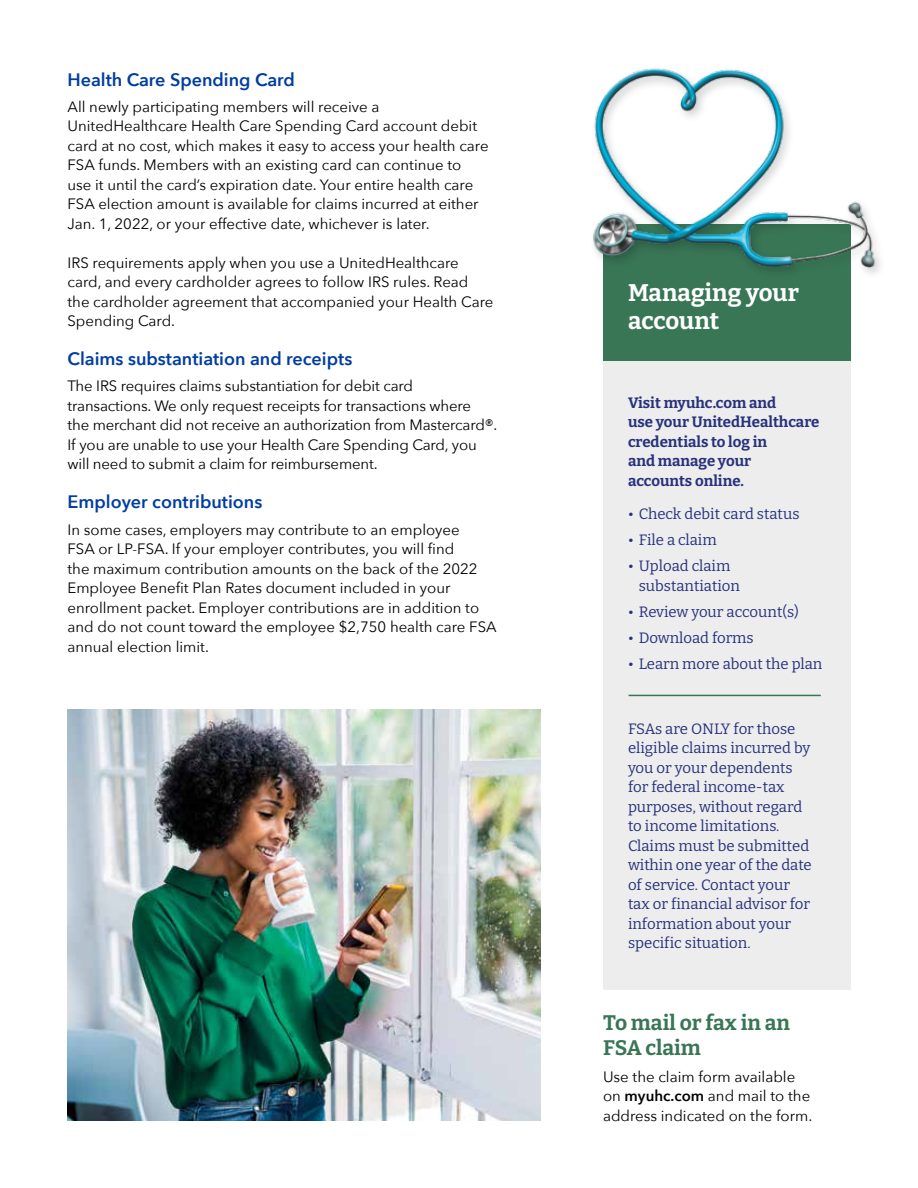
<style>
.page{position:relative;width:918px;height:1188px;background:#fff}
.page>*{position:absolute;margin:0;border:0;box-sizing:border-box;transform-origin:0 0}
.t1{font:700 24px/28.8px "Yndmks Bitter";color:#fff}
.t2{font:700 21px/25.2px "Yndmks Bitter";color:#397656}
.t3{font:600 18px "Lkshcj Avenir Next";color:#003da1}
.t4{font:15px/19.5px "Xngvnv Avenir Next";color:#000}
.t5{font:15px/19.5px "Jbhvcr Bitter";color:#27327b}
.t6{font:700 15px/19.5px "Lhkxjp Bitter";color:#27327b}
.s1{font-family:"Vljfht Bitter"}
.s2{font-family:"Nqdttt Avenir Next"}
.s3{font-family:"Lkshcj Avenir Next";font-weight:600}
</style>
<div class="page">
<div style="left:603px;top:224px;width:247px;height:765px;background:#ededee"></div>
<hr style="left:629px;top:695px;width:192px;height:1px;background:#397656">
<img style="left:68px;top:709px;width:473px;height:411px">
<div style="left:603px;top:224px;width:247px;height:137px;background:#397656"></div>
<img style="left:593px;top:68px;width:287px;height:211px">
<h4 class="t3" style="left:68px;top:64px;width:229px">Health Care Spending Card</h4>
<p class="t4" style="left:67px;top:96px;width:423px">All newly participating members will receive a UnitedHealthcare Health Care Spending Card account debit card at no cost, which makes it easy to access your health care FSA funds. Members with an existing card can continue to use it until the card’s expiration date. Your entire health care FSA election amount is available for claims incurred at either Jan. 1, 2022, or your effective date, whichever is later.</p>
<p class="t4" style="left:68px;top:252px;width:427px">IRS requirements apply when you use a UnitedHealthcare card, and every cardholder agrees to follow IRS rules. Read the cardholder agreement that accompanied your Health Care Spending Card.</p>
<h4 class="t3" style="left:68px;top:344px;width:286px">Claims substantiation and receipts</h4>
<p class="t4" style="left:67px;top:376px;width:432px">The IRS requires claims substantiation for debit card transactions. We only request receipts for transactions where<br>the merchant did not receive an authorization from Mastercard®.<br>If you are unable to use your Health Care Spending Card, you will need to submit a claim for reimbursement.</p>
<h4 class="t3" style="left:68px;top:487px;width:196px">Employer contributions</h4>
<p class="t4" style="left:68px;top:519px;width:431px">In some cases, employers may contribute to an employee<br>FSA or LP-FSA. If your employer contributes, you will find<br>the maximum contribution amounts on the back of the 2022<br>Employee Benefit Plan Rates document included in your enrollment packet. Employer contributions are in addition to and do not count toward the employee $2,750 health care FSA annual election limit.</p>
<h3 class="t1" style="left:628px;top:277px;width:172px">Managing your account</h3>
<p class="t6" style="left:628px;top:392px;width:193px">Visit myuhc.com and<br>use your UnitedHealthcare credentials to log in<br>and manage your<br>accounts online.</p>
<p class="t5" style="left:628px;top:503px;width:173px">• Check debit card status</p>
<p class="t5" style="left:628px;top:530px;width:90px">• File a claim</p>
<p class="t5" style="left:639px;top:556px;width:103px;text-indent:-11px">• Upload claim substantiation</p>
<p class="t5" style="left:628px;top:602px;width:172px">• Review your account(s)</p>
<p class="t5" style="left:628px;top:628px;width:127px">• Download forms</p>
<p class="t5" style="left:628px;top:654px;width:196px">• Learn more about the plan</p>
<p class="t5" style="left:628px;top:719px;width:185px">FSAs are ONLY for those eligible claims incurred by you or your dependents for federal income-tax purposes, without regard to income limitations.<br>Claims must be submitted within one year of the date of service. Contact your <span class="s1">tax or financial advisor for </span>information about your <span class="s1">specific situation.</span></p>
<h3 class="t2" style="left:603px;top:1010px;width:189px">To mail or fax in an<br>FSA claim</h3>
<p class="t4" style="left:603px;top:1066px;width:211px">Use the claim form available <span class="s2">on</span> <span class="s3">myuhc.com</span> and mail to the address indicated on the form.</p>
</div>
